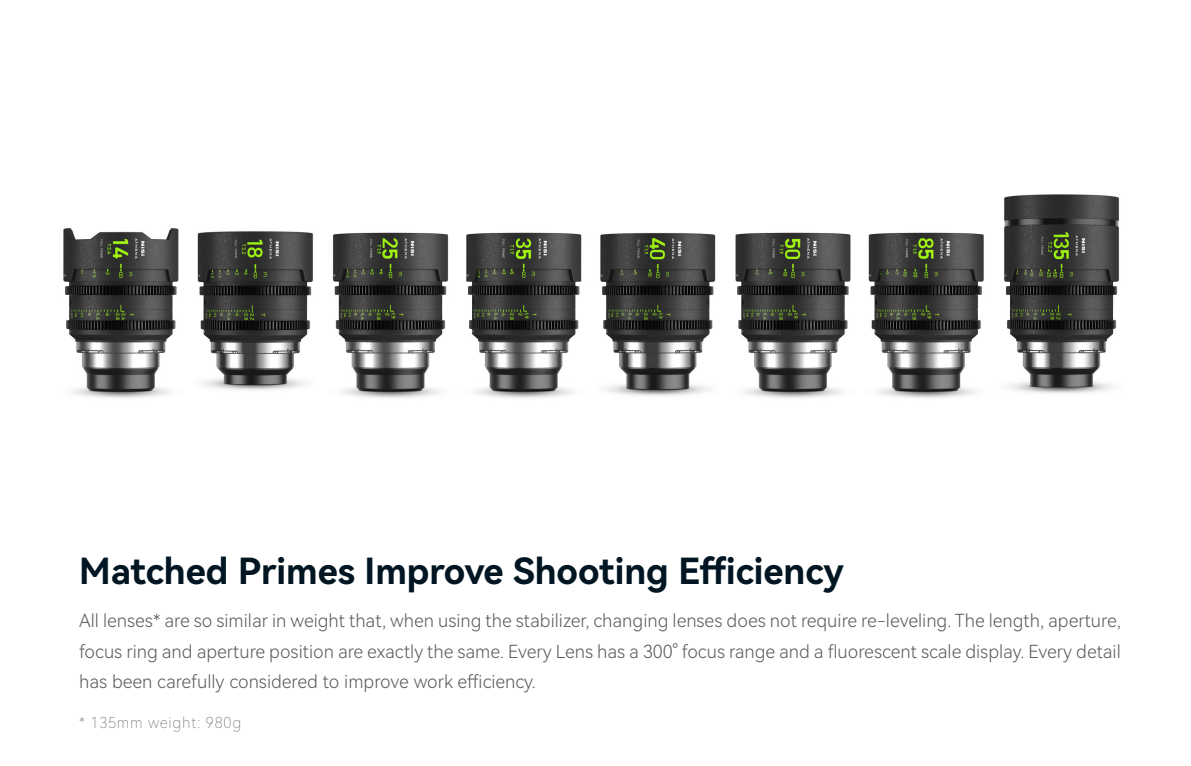
<style>
.page{position:relative;width:1191px;height:766px;background:#fff}
.page>*{position:absolute;margin:0;border:0;box-sizing:border-box;transform-origin:0 0}
.t1{font:36px "Harmony OS Sans SC Bold";color:#011622}
.t2{font:18px/30px "Harmony OS Sans SC Light";color:#57585a;text-align:justify}
.t3{font:15px "Harmony OS Sans SC Thin";letter-spacing:.05em;color:#57585a}
</style>
<div class="page">
<img style="left:63px;top:194px;width:1056px;height:204px">
<h1 class="t1" style="left:79px;top:545px;width:766px">Matched Primes Improve Shooting Efficiency</h1>
<p class="t2" style="left:79px;top:605px;width:1043px">All lenses* are so similar in weight that, when using the stabilizer, changing lenses does not require re-leveling. The length, aperture, focus ring and aperture position are exactly the same. Every Lens has a 300° focus range and a fluorescent scale display. Every detail has been carefully considered to improve work efficiency.</p>
<p class="t3" style="left:79px;top:711px;width:164px">* 135mm weight: 980g</p>
</div>
